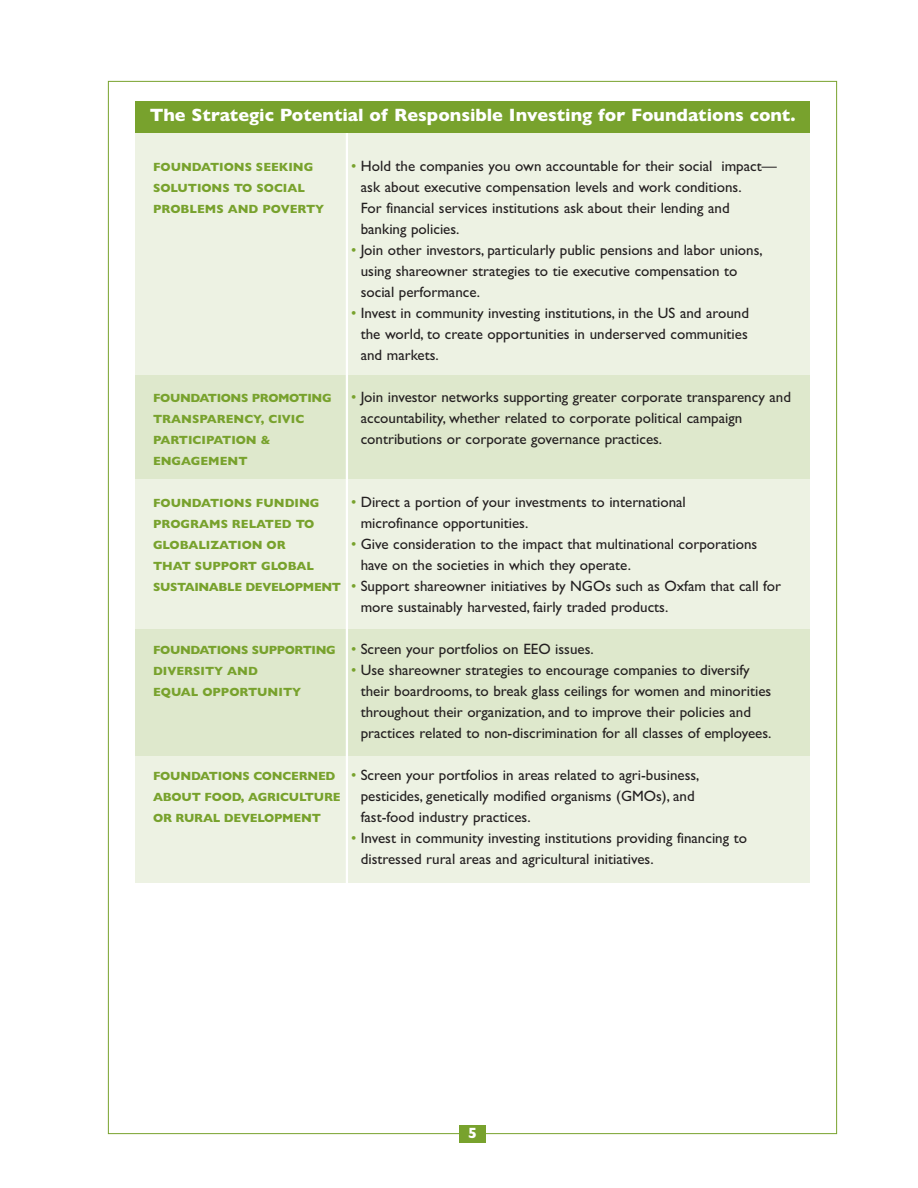
<style>
.page{position:relative;width:918px;height:1188px;background:#fff}
.page>*{position:absolute;margin:0;border:0;box-sizing:border-box;transform-origin:0 0}
.t1{font:700 18px "Gill Sans";color:#fff}
.t2{font:15px/21px "Gill Sans";color:#231f20}
.t3{font:700 15px "Gill Sans";color:#fff}
.t4{font:700 12px "Gill Sans";color:#78a22d}
.t5{font:700 12px "Gill Sans";letter-spacing:-.03em;color:#78a22d}
.t6{font:700 12px "Gill Sans";letter-spacing:-.02em;color:#78a22d}
.s1{color:#78a22d}
.s2{color:#edf2e3}
.s3{color:#dee8cc}
.s4{font-weight:700;font-size:12px;color:#78a22d}
</style>
<div class="page">
<div style="left:135px;top:128px;width:675px;height:754px;background:#edf2e3"></div>
<div style="left:135px;top:376px;width:675px;height:103px;background:#dee8cc"></div>
<div style="left:135px;top:629px;width:675px;height:126px;background:#dee8cc"></div>
<div style="left:459px;top:1125px;width:27px;height:18px;background:#78a22d"></div>
<hr style="left:346px;top:128px;width:2px;height:811px;background:#fff">
<div style="left:135px;top:101px;width:675px;height:32px;background:#78a22d"></div>
<p class="t1" style="left:150px;top:105px;width:647px">The Strategic Potential of Responsible Investing for Foundations cont.</p>
<p class="t4" style="left:153px;top:160px;width:162px">FOUNDATIONS SEEKING</p>
<p class="t2" style="left:351px;top:155px;width:427px"><span class="s1">•</span> Hold the companies you own accountable for their social impact—</p>
<p class="t4" style="left:153px;top:181px;width:153px">SOLUTIONS TO SOCIAL</p>
<p class="t2" style="left:351px;top:176px;width:392px"><span class="s2">•</span> ask about executive compensation levels and work conditions.</p>
<p class="t4" style="left:153px;top:202px;width:173px">PROBLEMS AND POVERTY</p>
<p class="t2" style="left:361px;top:197px;width:370px;text-indent:-10px"><span class="s2">•</span> For financial services institutions ask about their lending and banking policies.</p>
<p class="t2" style="left:361px;top:239px;width:404px;text-indent:-10px"><span class="s1">•</span> Join other investors, particularly public pensions and labor unions, using shareowner strategies to tie executive compensation to social performance.</p>
<p class="t2" style="left:361px;top:302px;width:390px;text-align:justify;text-indent:-10px"><span class="s1">•</span> Invest in community investing institutions, in the US and around the world, to create opportunities in underserved communities and markets.</p>
<p class="t5" style="left:153px;top:391px;width:180px">FOUNDATIONS PROMOTING</p>
<p class="t2" style="left:351px;top:386px;width:442px"><span class="s1">•</span> Join investor networks supporting greater corporate transparency and</p>
<p class="t4" style="left:153px;top:412px;width:153px">TRANSPARENCY, CIVIC</p>
<p class="t2" style="left:351px;top:407px;width:393px"><span class="s3">•</span> accountability, whether related to corporate political campaign</p>
<p class="t4" style="left:153px;top:433px;width:119px">PARTICIPATION &amp;</p>
<p class="t2" style="left:351px;top:428px;width:313px"><span class="s3">•</span> contributions or corporate governance practices.</p>
<p class="t4" style="left:153px;top:454px;width:96px">ENGAGEMENT</p>
<p class="t4" style="left:153px;top:496px;width:168px">FOUNDATIONS FUNDING</p>
<p class="t2" style="left:351px;top:491px;width:336px"><span class="s1">•</span> Direct a portion of your investments to international</p>
<p class="t4" style="left:153px;top:517px;width:163px">PROGRAMS RELATED TO</p>
<p class="t2" style="left:351px;top:512px;width:179px"><span class="s2">•</span> microfinance opportunities.</p>
<p class="t4" style="left:153px;top:538px;width:134px">GLOBALIZATION OR</p>
<p class="t2" style="left:351px;top:533px;width:408px"><span class="s1">•</span> Give consideration to the impact that multinational corporations</p>
<p class="t4" style="left:153px;top:559px;width:163px">THAT SUPPORT GLOBAL</p>
<p class="t2" style="left:351px;top:554px;width:282px"><span class="s2">•</span> have on the societies in which they operate.</p>
<p class="t2" style="left:153px;top:575px;width:629px"><span class="s4">SUSTAINABLE DEVELOPMENT</span> <span class="s1">•</span> Support shareowner initiatives by NGOs such as Oxfam that call for</p>
<p class="t2" style="left:361px;top:596px;width:309px">more sustainably harvested, fairly traded products.</p>
<p class="t2" style="left:153px;top:638px;width:442px"><span class="s4">FOUNDATIONS SUPPORTING</span> <span class="s1">•</span> Screen your portfolios on EEO issues.</p>
<p class="t4" style="left:153px;top:664px;width:106px">DIVERSITY AND</p>
<p class="t2" style="left:351px;top:659px;width:400px"><span class="s1">•</span> Use shareowner strategies to encourage companies to diversify</p>
<p class="t4" style="left:153px;top:685px;width:150px">EQUAL OPPORTUNITY</p>
<p class="t2" style="left:361px;top:680px;width:412px;text-indent:-10px"><span class="s3">•</span> their boardrooms, to break glass ceilings for women and minorities throughout their organization, and to improve their policies and practices related to non-discrimination for all classes of employees.</p>
<p class="t2" style="left:153px;top:764px;width:548px"><span class="s4">FOUNDATIONS CONCERNED</span> <span class="s1">•</span> Screen your portfolios in areas related to agri-business,<br><span class="s4">ABOUT FOOD, AGRICULTURE</span> <span class="s2">•</span> pesticides, genetically modified organisms (GMOs), and</p>
<p class="t6" style="left:153px;top:811px;width:169px">OR RURAL DEVELOPMENT</p>
<p class="t2" style="left:351px;top:806px;width:181px"><span class="s2">•</span> fast-food industry practices.</p>
<p class="t2" style="left:361px;top:827px;width:388px;text-indent:-10px"><span class="s1">•</span> Invest in community investing institutions providing financing to distressed rural areas and agricultural initiatives.</p>
<p class="t3" style="left:468px;top:1125px;width:10px">5</p>
</div>
